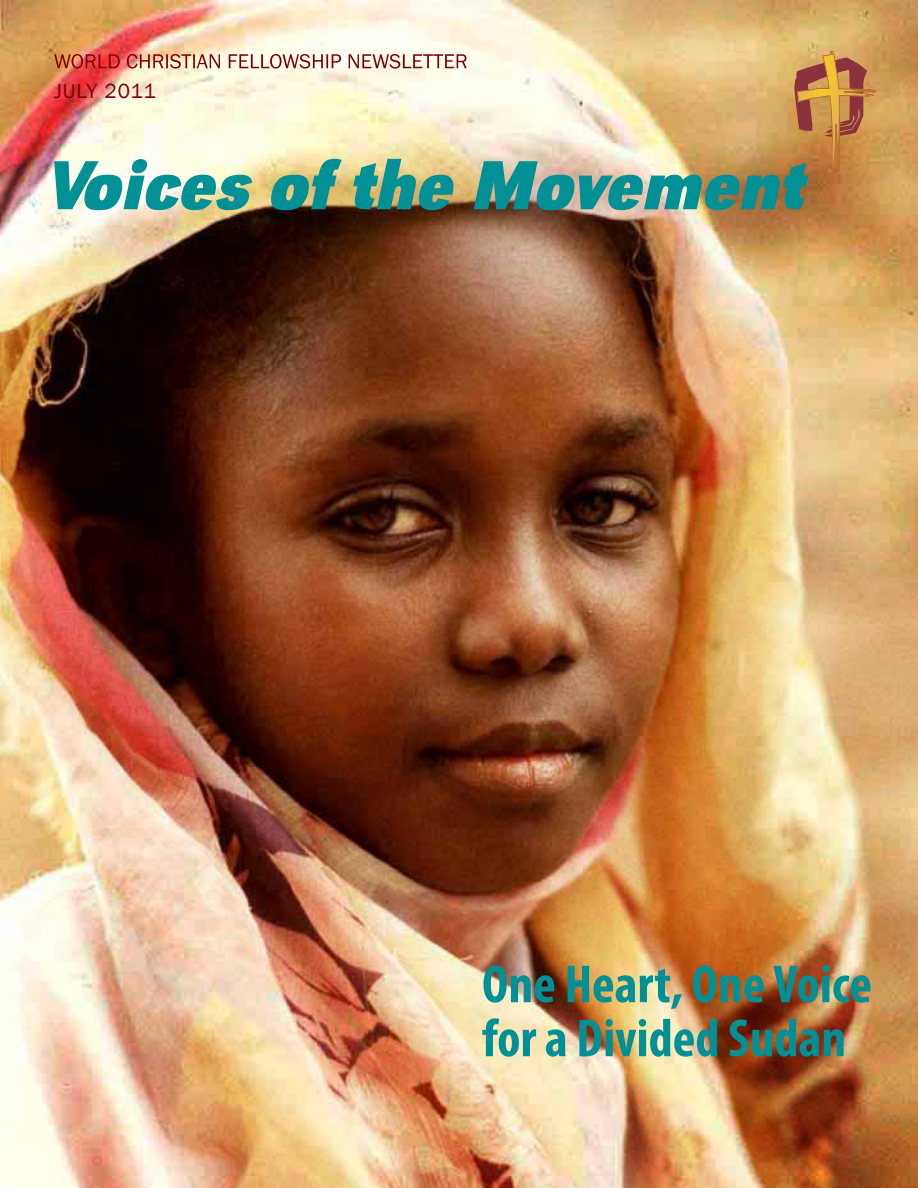
<style>
.page{position:relative;width:918px;height:1188px;background:#fff}
.page>*{position:absolute;margin:0;border:0;box-sizing:border-box;transform-origin:0 0}
.t1{font:72px "URW Grotesk T Bold Extr Narr Obli";color:#009095}
.t2{font:700 condensed 54px/54px "Myriad Pro";color:#009095}
.t3{font:21px "Franklin Gothic";letter-spacing:.04em;color:#800000}
</style>
<div class="page">
<img style="left:0;top:0;width:918px;height:1188px">
<img style="left:54px;top:54px;width:413px;height:15px">
<svg style="left:794px;top:54px;width:82px;height:149px;background:#be7e45"></svg>
<p class="t3" style="left:54px;top:78px;width:103px">JULY 2011</p>
<h1 class="t1" style="left:50px;top:143px;width:760px">Voices of the Movement</h1>
<p class="t2" style="left:482px;top:956px;width:391px">One Heart, One Voice for a Divided Sudan</p>
</div>
